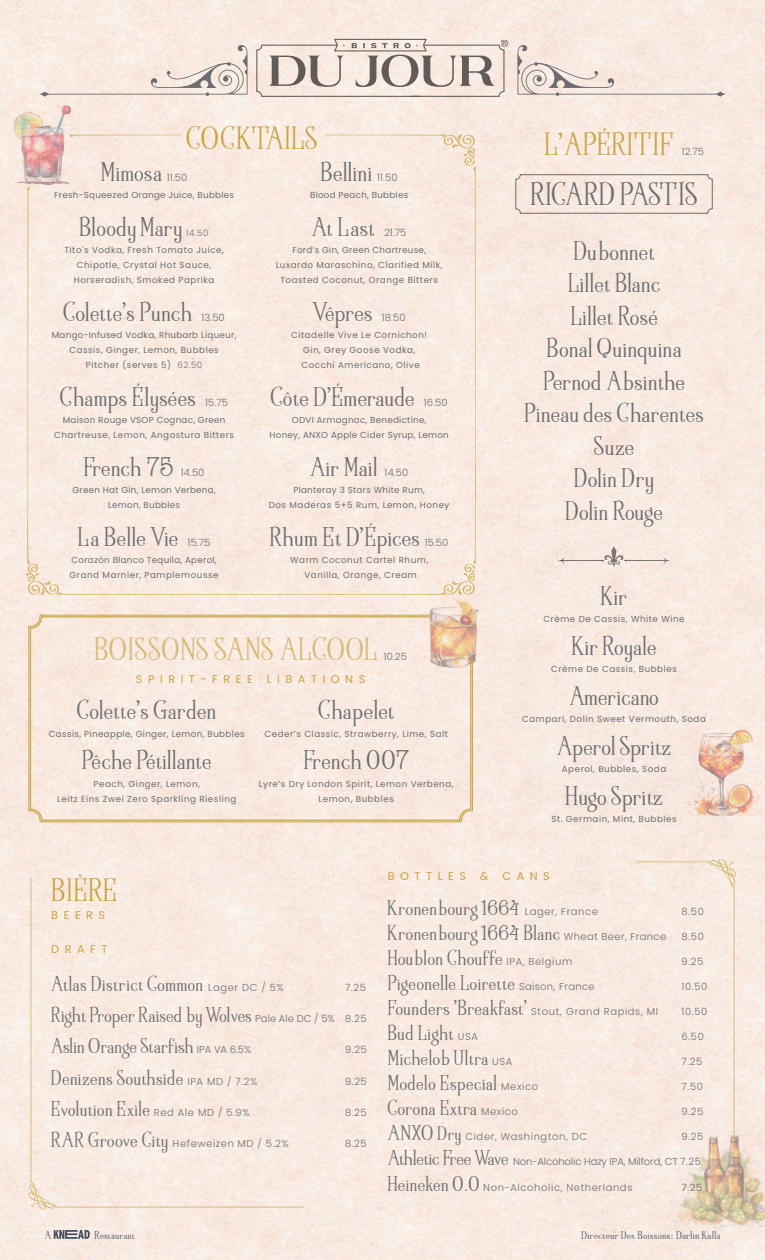
<style>
.page{position:relative;width:765px;height:1260px;background:#fff}
.page>*{position:absolute;margin:0;border:0;box-sizing:border-box;transform-origin:0 0}
.t1{font:41px "Trajan Pro";color:#211d1e}
.t2{font:22.62px "Wallington Pro";letter-spacing:.03em;color:#6c6d70}
.t3{font:22.5px "Wallington Pro";letter-spacing:.05em;color:#c7a445}
.t4{font:22.5px "Wallington Pro";letter-spacing:.05em;color:#d5bb78}
.t5{font:18.88px/32.5px "Wallington Pro";letter-spacing:.05em;color:#6c6d70;text-align:center}
.t6{font:18.88px "Wallington Pro";letter-spacing:.03em;color:#6c6d70}
.t7{font:15px "Wallington Pro";letter-spacing:.06em;color:#6c6d70}
.t8{font:15px/31.2px "Wallington Pro";letter-spacing:.04em;color:#6c6d70}
.t9{font:11.25px "Poppins";letter-spacing:.49em;color:#c7a445}
.t10{font:300 10px "Poppins";letter-spacing:.06em;color:#6c6d70}
.t11{font:300 10px "Poppins";letter-spacing:-.01em;color:#6c6d70}
.t12{font:8.75px/15px "Poppins";letter-spacing:.06em;color:#6c6d70;text-align:center}
.t13{font:8.75px/15px "Poppins";letter-spacing:.03em;color:#6c6d70;text-align:center}
.t14{font:8.75px "Poppins";letter-spacing:.04em;color:#6c6d70}
.t15{font:7.88px "Wallington Pro";letter-spacing:.09em;color:#475063}
.s1{font-family:"Poppins";font-weight:300;font-size:10px}
.s2{font-family:"Poppins";font-weight:300;font-size:8.75px}
.s3{font-weight:300}
.s4{font-family:"Wallington Pro";font-weight:400;font-size:15px}
.s5{font-family:"Wallington Pro";font-weight:400;font-size:13.75px}
</style>
<div class="page">
<svg style="left:39px;top:45px;width:209px;height:52px"></svg>
<svg style="left:517px;top:45px;width:209px;height:52px"></svg>
<svg style="left:256px;top:39px;width:249px;height:58px"></svg>
<hr style="left:562px;top:560px;width:41px;height:1px;background:#040503">
<svg style="left:602px;top:546px;width:24px;height:21px"></svg>
<hr style="left:625px;top:560px;width:42px;height:1px;background:#040503">
<svg style="left:664px;top:556px;width:7px;height:9px"></svg>
<svg style="left:558px;top:556px;width:6px;height:9px"></svg>
<div style="left:515px;top:174px;width:198px;height:40px;border:1px solid #231f20;border-radius:5px"></div>
<img style="left:0;top:92px;width:91px;height:95px">
<svg style="left:26px;top:134px;width:450px;height:461px"></svg>
<img style="left:674px;top:1129px;width:91px;height:104px">
<svg style="left:636px;top:859px;width:100px;height:285px"></svg>
<svg style="left:29px;top:877px;width:275px;height:333px"></svg>
<img style="left:687px;top:725px;width:78px;height:91px">
<svg style="left:54px;top:1230px;width:36px;height:9px"></svg>
<img style="left:412px;top:585px;width:87px;height:89px">
<svg style="left:28px;top:615px;width:445px;height:207px"></svg>
<h3 class="t3" style="left:187px;top:128px;width:132px">COCKTAILS</h3>
<h3 class="t5" style="left:101px;top:158px;width:88px">Mimosa <span class="s1">11.50</span></h3>
<p class="t13" style="left:54px;top:188px;width:181px">Fresh-Squeezed Orange Juice, Bubbles</p>
<h3 class="t5" style="left:80px;top:213px;width:130px">Bloody Mary <span class="s2">14.50</span></h3>
<p class="t12" style="left:64px;top:243px;width:161px">Tito's Vodka, Fresh Tomato Juice,<br>Chipotle, Crystal Hot Sauce,<br>Horseradish, Smoked Paprika</p>
<h3 class="t5" style="left:63px;top:298px;width:163px">Colette’s Punch <span class="s1">13.50</span></h3>
<p class="t12" style="left:52px;top:328px;width:186px">Mango-Infused Vodka, Rhubarb Liqueur,<br>Cassis, Ginger, Lemon, Bubbles<br>Pitcher (serves 5) <span class="s3">62.50</span></p>
<h3 class="t5" style="left:60px;top:383px;width:169px">Champs Élysées <span class="s1">15.75</span></h3>
<p class="t12" style="left:54px;top:413px;width:181px">Maison Rouge VSOP Cognac, Green<br>Chartreuse, Lemon, Angostura Bitters</p>
<h3 class="t5" style="left:84px;top:453px;width:122px">French 75 <span class="s1">14.50</span></h3>
<p class="t13" style="left:72px;top:483px;width:145px">Green Hat Gin, Lemon Verbena,<br>Lemon, Bubbles</p>
<h3 class="t5" style="left:78px;top:523px;width:134px">La Belle Vie <span class="s1">15.75</span></h3>
<p class="t13" style="left:70px;top:553px;width:150px;text-align:left">Corazón Blanco Tequila, Aperol,<br>Grand Marnier, Pamplemousse</p>
<h3 class="t5" style="left:321px;top:158px;width:78px">Bellini <span class="s1">11.50</span></h3>
<p class="t13" style="left:310px;top:188px;width:100px">Blood Peach, Bubbles</p>
<h3 class="t5" style="left:312px;top:213px;width:96px">At Last <span class="s1">21.75</span></h3>
<p class="t12" style="left:276px;top:243px;width:169px">Ford’s Gin, Green Chartreuse,<br>Luxardo Maraschino, Clarified Milk,<br>Toasted Coconut, Orange Bitters</p>
<h3 class="t5" style="left:313px;top:298px;width:94px">Vêpres <span class="s1">18.50</span></h3>
<p class="t12" style="left:291px;top:328px;width:137px">Citadelle Vive Le Cornichon!<br>Gin, Grey Goose Vodka,<br>Cocchi Americano, Olive</p>
<h3 class="t5" style="left:271px;top:383px;width:179px">Côte D'Émeraude <span class="s1">16.50</span></h3>
<p class="t13" style="left:270px;top:413px;width:181px">ODVI Armagnac, Benedictine,<br>Honey, ANXO Apple Cider Syrup, Lemon</p>
<h3 class="t5" style="left:310px;top:453px;width:100px">Air Mail <span class="s1">14.50</span></h3>
<p class="t12" style="left:269px;top:483px;width:182px">Planteray 3 Stars White Rum,<br>Dos Maderas 5+5 Rum, Lemon, Honey</p>
<h3 class="t5" style="left:270px;top:523px;width:180px">Rhum Et D’Épices <span class="s1">15.50</span></h3>
<p class="t12" style="left:290px;top:553px;width:139px">Warm Coconut Cartel Rhum,<br>Vanilla, Orange, Cream</p>
<h3 class="t4" style="left:94px;top:639px;width:285px">BOISSONS SANS ALCOOL</h3>
<p class="t10" style="left:384px;top:651px;width:25px">10.25</p>
<p class="t9" style="left:136px;top:672px;width:231px">SPIRIT-FREE LIBATIONS</p>
<h3 class="t5" style="left:77px;top:696px;width:140px">Colette’s Garden</h3>
<p class="t14" style="left:49px;top:729px;width:197px">Cassis, Pineapple, Ginger, Lemon, Bubbles</p>
<h3 class="t5" style="left:82px;top:746px;width:131px">Pêche Pétillante</h3>
<p class="t12" style="left:57px;top:776px;width:181px">Peach, Ginger, Lemon,<br>Leitz Eins Zwei Zero Sparkling Riesling</p>
<h3 class="t5" style="left:319px;top:696px;width:77px">Chapelet</h3>
<p class="t12" style="left:265px;top:726px;width:185px">Ceder’s Classic, Strawberry, Lime, Salt</p>
<h3 class="t5" style="left:304px;top:746px;width:106px">French 007</h3>
<p class="t12" style="left:259px;top:776px;width:196px">Lyre’s Dry London Spirit, Lemon Verbena,<br>Lemon, Bubbles</p>
<h1 class="t1" style="left:501px;top:31px;width:10px">®</h1>
<h3 class="t3" style="left:544px;top:134px;width:131px">L’APÉRITIF</h3>
<p class="t10" style="left:682px;top:146px;width:24px">12.75</p>
<h2 class="t2" style="left:531px;top:184px;width:169px">RICARD PASTIS</h2>
<h3 class="t5" style="left:525px;top:237px;width:180px">Dubonnet<br>Lillet Blanc<br>Lillet Rosé<br>Bonal Quinquina<br>Pernod Absinthe<br>Pineau des Charentes<br>Suze<br>Dolin Dry<br>Dolin Rouge</h3>
<h3 class="t5" style="left:601px;top:582px;width:27px">Kir</h3>
<p class="t12" style="left:543px;top:612px;width:143px">Crème De Cassis, White Wine</p>
<h3 class="t6" style="left:572px;top:637px;width:86px">Kir Royale</h3>
<p class="t12" style="left:551px;top:662px;width:127px">Crème De Cassis, Bubbles</p>
<h3 class="t5" style="left:569px;top:682px;width:91px">Americano</h3>
<p class="t12" style="left:522px;top:712px;width:185px">Campari, Dolin Sweet Vermouth, Soda</p>
<h3 class="t5" style="left:557px;top:732px;width:115px">Aperol Spritz</h3>
<p class="t12" style="left:562px;top:762px;width:106px">Aperol, Bubbles, Soda</p>
<h3 class="t5" style="left:566px;top:782px;width:98px">Hugo Spritz</h3>
<p class="t12" style="left:551px;top:812px;width:127px">St. Germain, Mint, Bubbles</p>
<h3 class="t3" style="left:51px;top:880px;width:67px">BIÈRE</h3>
<p class="t9" style="left:51px;top:909px;width:55px">BEERS</p>
<p class="t9" style="left:51px;top:943px;width:58px">DRAFT</p>
<h3 class="t7" style="left:51px;top:977px;width:234px">Atlas District Common <span class="s1">Lager DC / 5%</span></h3>
<p class="t10" style="left:345px;top:982px;width:22px">7.25</p>
<h3 class="t8" style="left:51px;top:1001px;width:317px">Right Proper Raised by Wolves <span class="s1">Pale Ale DC / 5% 8.25<br></span>Aslin Orange Starfish <span class="s1">IPA VA 6.5%</span></h3>
<p class="t10" style="left:345px;top:1044px;width:23px">9.25</p>
<h3 class="t7" style="left:51px;top:1071px;width:208px">Denizens Southside <span class="s1">IPA MD / 7.2%</span></h3>
<p class="t10" style="left:345px;top:1075px;width:23px">9.25</p>
<h3 class="t7" style="left:51px;top:1102px;width:200px">Evolution Exile <span class="s1">Red Ale MD / 5.9%</span></h3>
<p class="t10" style="left:345px;top:1107px;width:23px">8.25</p>
<p class="t10" style="left:51px;top:1138px;width:239px"><span class="s4">RAR Groove City</span> Hefeweizen MD / 5.2%</p>
<p class="t10" style="left:345px;top:1138px;width:23px">8.25</p>
<p class="t9" style="left:388px;top:869px;width:163px">BOTTLES &amp; CANS</p>
<h3 class="t7" style="left:388px;top:901px;width:212px">Kronenbourg 1664 <span class="s1">Lager, France</span></h3>
<p class="t10" style="left:682px;top:906px;width:24px">8.50</p>
<h3 class="t7" style="left:388px;top:926px;width:280px">Kronenbourg 1664 Blanc <span class="s1">Wheat Beer, France</span></h3>
<p class="t10" style="left:682px;top:931px;width:24px">8.50</p>
<h3 class="t7" style="left:388px;top:951px;width:186px">Houblon Chouffe <span class="s1">IPA, Belgium</span></h3>
<p class="t10" style="left:682px;top:956px;width:23px">9.25</p>
<h3 class="t7" style="left:388px;top:976px;width:208px">Pigeonelle Loirette <span class="s1">Saison, France</span></h3>
<p class="t10" style="left:682px;top:981px;width:27px">10.50</p>
<p class="t10" style="left:388px;top:1006px;width:272px"><span class="s4">Founders 'Breakfast'</span> Stout, Grand Rapids, MI</p>
<p class="t10" style="left:682px;top:1006px;width:27px">10.50</p>
<h3 class="t7" style="left:388px;top:1026px;width:92px">Bud Light <span class="s1">USA</span></h3>
<p class="t10" style="left:682px;top:1031px;width:24px">6.50</p>
<h3 class="t7" style="left:388px;top:1051px;width:126px">Michelob Ultra <span class="s1">USA</span></h3>
<p class="t10" style="left:682px;top:1056px;width:22px">7.25</p>
<h3 class="t7" style="left:388px;top:1076px;width:152px">Modelo Especial <span class="s1">Mexico</span></h3>
<p class="t10" style="left:682px;top:1081px;width:23px">7.50</p>
<h3 class="t7" style="left:388px;top:1101px;width:132px">Corona Extra <span class="s1">Mexico</span></h3>
<p class="t10" style="left:682px;top:1106px;width:23px">9.25</p>
<p class="t10" style="left:388px;top:1131px;width:201px"><span class="s4">ANXO</span> <span class="s5">Dry</span> Cider, Washington, DC</p>
<p class="t10" style="left:682px;top:1131px;width:23px">9.25</p>
<p class="t11" style="left:388px;top:1156px;width:314px"><span class="s4">Athletic Free Wave</span> Non-Alcoholic Hazy IPA, Milford, CT 7.25</p>
<p class="t10" style="left:388px;top:1182px;width:246px"><span class="s4">Heineken 0.0</span> Non-Alcoholic, Netherlands</p>
<p class="t10" style="left:682px;top:1182px;width:22px">7.25</p>
<p class="t15" style="left:45px;top:1232px;width:8px">A</p>
<p class="t15" style="left:95px;top:1232px;width:42px">Restaurant</p>
<p class="t15" style="left:581px;top:1232px;width:140px">Directeur Des Boissons: Darlin Kulla</p>
</div>
